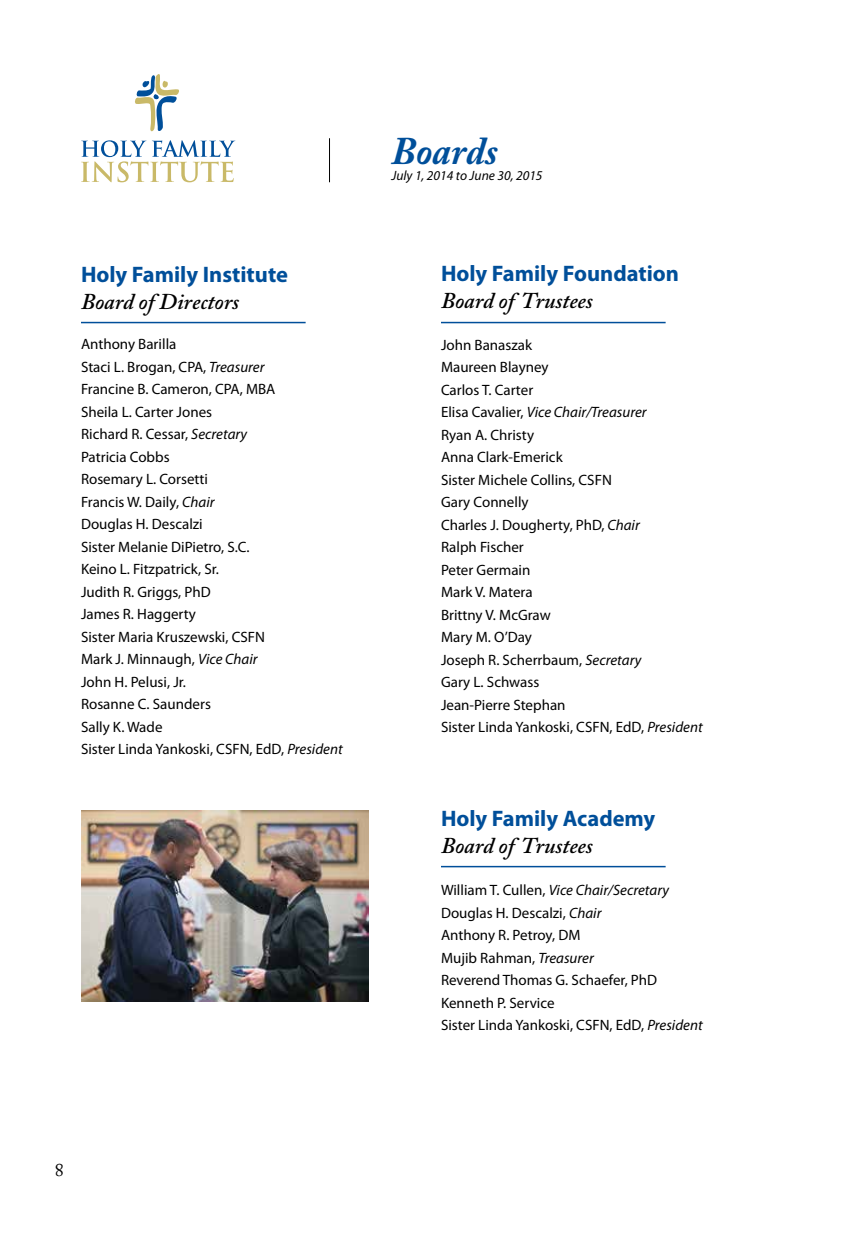
<style>
.page{position:relative;width:864px;height:1242px;background:#fff}
.page>*{position:absolute;margin:0;border:0;box-sizing:border-box;transform-origin:0 0}
.t1{font:italic 700 39px "Adobe Caslon Pro";color:#004f9a}
.t2{font:700 22.5px "Myriad Pro";color:#004f9a}
.t3{font:italic 600 22.5px "Adobe Caslon Pro";color:#000}
.t4{font:18px "Adobe Caslon Pro";color:#000}
.t5{font:15px/22.5px "Myriad Pro";color:#000}
.t6{font:italic 13.5px "Myriad Pro";color:#000}
.s1{font-style:italic}
</style>
<div class="page">
<hr style="left:81px;top:322px;width:225px;height:1px;background:#004f9a">
<hr style="left:441px;top:322px;width:225px;height:1px;background:#004f9a">
<hr style="left:441px;top:866px;width:225px;height:1px;background:#004f9a">
<svg style="left:81px;top:140px;width:154px;height:42px"></svg>
<svg style="left:135px;top:74px;width:44px;height:57px"></svg>
<hr style="left:329px;top:138px;width:1px;height:44px;background:#000">
<img style="left:81px;top:810px;width:288px;height:192px">
<h2 class="t2" style="left:81px;top:259px;width:209px">Holy Family Institute</h2>
<h2 class="t3" style="left:81px;top:288px;width:160px">Board of Directors</h2>
<p class="t5" style="left:81px;top:333px;width:263px">Anthony Barilla<br>Staci L. Brogan, CPA, <span class="s1">Treasurer<br></span>Francine B. Cameron, CPA, MBA<br>Sheila L. Carter Jones<br>Richard R. Cessar, <span class="s1">Secretary<br></span>Patricia Cobbs<br>Rosemary L. Corsetti<br>Francis W. Daily, <span class="s1">Chair<br></span>Douglas H. Descalzi<br>Sister Melanie DiPietro, S.C.<br>Keino L. Fitzpatrick, Sr.<br>Judith R. Griggs, PhD<br>James R. Haggerty<br>Sister Maria Kruszewski, CSFN<br>Mark J. Minnaugh, <span class="s1">Vice Chair<br></span>John H. Pelusi, Jr.<br>Rosanne C. Saunders<br>Sally K. Wade<br>Sister Linda Yankoski, CSFN, EdD, <span class="s1">President</span></p>
<h1 class="t1" style="left:392px;top:127px;width:108px">Boards</h1>
<p class="t6" style="left:392px;top:167px;width:153px">July 1, 2014 to June 30, 2015</p>
<h2 class="t2" style="left:441px;top:258px;width:240px">Holy Family Foundation</h2>
<h2 class="t3" style="left:441px;top:287px;width:154px">Board of Trustees</h2>
<p class="t5" style="left:441px;top:333px;width:263px">John Banaszak<br>Maureen Blayney<br>Carlos T. Carter<br>Elisa Cavalier, <span class="s1">Vice Chair/Treasurer<br></span>Ryan A. Christy<br>Anna Clark-Emerick<br>Sister Michele Collins, CSFN<br>Gary Connelly<br>Charles J. Dougherty, PhD, <span class="s1">Chair<br></span>Ralph Fischer<br>Peter Germain<br>Mark V. Matera<br>Brittny V. McGraw<br>Mary M. O’Day<br>Joseph R. Scherrbaum, <span class="s1">Secretary<br></span>Gary L. Schwass<br>Jean-Pierre Stephan<br>Sister Linda Yankoski, CSFN, EdD, <span class="s1">President</span></p>
<h2 class="t2" style="left:441px;top:804px;width:216px">Holy Family Academy</h2>
<h2 class="t3" style="left:441px;top:832px;width:154px">Board of Trustees</h2>
<p class="t5" style="left:441px;top:879px;width:263px">William T. Cullen, <span class="s1">Vice Chair/Secretary<br></span>Douglas H. Descalzi, <span class="s1">Chair<br></span>Anthony R. Petroy, DM<br>Mujib Rahman, <span class="s1">Treasurer<br></span>Reverend Thomas G. Schaefer, PhD<br>Kenneth P. Service<br>Sister Linda Yankoski, CSFN, EdD, <span class="s1">President</span></p>
<p class="t4" style="left:55px;top:1159px;width:10px">8</p>
</div>
